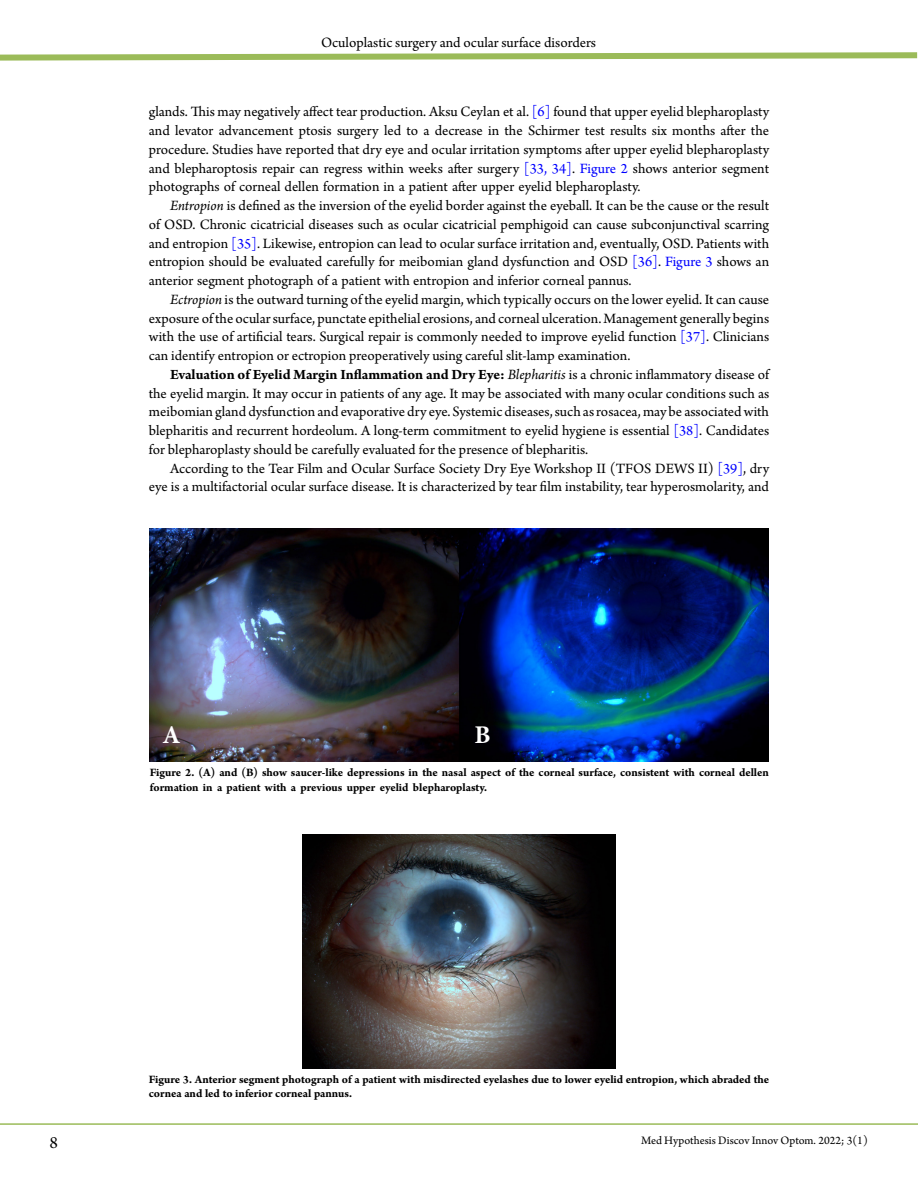
<style>
.page{position:relative;width:918px;height:1188px;background:#fff}
.page>*{position:absolute;margin:0;border:0;box-sizing:border-box;transform-origin:0 0}
.t1{font:700 25.5px "Minion Pro";color:#fff}
.t2{font:18px "Arno Pro";color:#000}
.t3{font:15px/18.8px "Arno Pro";color:#000;text-align:justify}
.t4{font:700 12px/14.4px "Arno Pro";letter-spacing:-.005em;color:#000}
.t5{font:12px "Arno Pro";color:#000}
.s1{color:#00f}
.s2{font-style:italic}
.s3{font-weight:700}
</style>
<div class="page">
<hr style="left:0;top:1123px;width:918px;height:2px;background:#9bbb59">
<svg style="left:0;top:52px;width:918px;height:9px"></svg>
<img style="left:150px;top:529px;width:619px;height:232px">
<img style="left:303px;top:834px;width:312px;height:235px">
<p class="t3" style="left:321px;top:34px;width:277px">Oculoplastic surgery and ocular surface disorders</p>
<p class="t3" style="left:149px;top:103px;width:622px">glands. This may negatively affect tear production. Aksu Ceylan et al. <span class="s1">[6]</span> found that upper eyelid blepharoplasty and levator advancement ptosis surgery led to a decrease in the Schirmer test results six months after the procedure. Studies have reported that dry eye and ocular irritation symptoms after upper eyelid blepharoplasty and blepharoptosis repair can regress within weeks after surgery <span class="s1">[33, 34]</span>. <span class="s1">Figure 2</span> shows anterior segment photographs of corneal dellen formation in a patient after upper eyelid blepharoplasty.</p>
<p class="t3" style="left:149px;top:197px;width:622px;text-indent:21px"><span class="s2">Entropion</span> is defined as the inversion of the eyelid border against the eyeball. It can be the cause or the result of OSD. Chronic cicatricial diseases such as ocular cicatricial pemphigoid can cause subconjunctival scarring and entropion <span class="s1">[35]</span>. Likewise, entropion can lead to ocular surface irritation and, eventually, OSD. Patients with entropion should be evaluated carefully for meibomian gland dysfunction and OSD <span class="s1">[36]</span>. <span class="s1">Figure 3</span> shows an anterior segment photograph of a patient with entropion and inferior corneal pannus.</p>
<p class="t3" style="left:149px;top:291px;width:622px;text-indent:21px"><span class="s2">Ectropion</span> is the outward turning of the eyelid margin, which typically occurs on the lower eyelid. It can cause exposure of the ocular surface, punctate epithelial erosions, and corneal ulceration. Management generally begins with the use of artificial tears. Surgical repair is commonly needed to improve eyelid function <span class="s1">[37]</span>. Clinicians can identify entropion or ectropion preoperatively using careful slit-lamp examination.</p>
<p class="t3" style="left:149px;top:366px;width:622px;text-indent:21px"><span class="s3">Evaluation of Eyelid Margin Inflammation and Dry Eye:</span> <span class="s2">Blepharitis</span> is a chronic inflammatory disease of the eyelid margin. It may occur in patients of any age. It may be associated with many ocular conditions such as meibomian gland dysfunction and evaporative dry eye. Systemic diseases, such as rosacea, may be associated with blepharitis and recurrent hordeolum. A long-term commitment to eyelid hygiene is essential <span class="s1">[38]</span>. Candidates for blepharoplasty should be carefully evaluated for the presence of blepharitis.</p>
<p class="t3" style="left:149px;top:460px;width:622px;text-align:right">According to the Tear Film and Ocular Surface Society Dry Eye Workshop II (TFOS DEWS II) <span class="s1">[39]</span>, dry eye is a multifactorial ocular surface disease. It is characterized by tear film instability, tear hyperosmolarity, and</p>
<h1 class="t1" style="left:163px;top:717px;width:20px">A</h1>
<h1 class="t1" style="left:474px;top:717px;width:18px">B</h1>
<p class="t4" style="left:150px;top:766px;width:621px">Figure 2. (A) and (B) show saucer-like depressions in the nasal aspect of the corneal surface, consistent with corneal dellen formation in a patient with a previous upper eyelid blepharoplasty.</p>
<p class="t4" style="left:149px;top:1073px;width:622px">Figure 3. Anterior segment photograph of a patient with misdirected eyelashes due to lower eyelid entropion, which abraded the cornea and led to inferior corneal pannus.</p>
<p class="t2" style="left:49px;top:1133px;width:10px">8</p>
<p class="t5" style="left:641px;top:1134px;width:228px">Med Hypothesis Discov Innov Optom. 2022; 3(1)</p>
</div>
